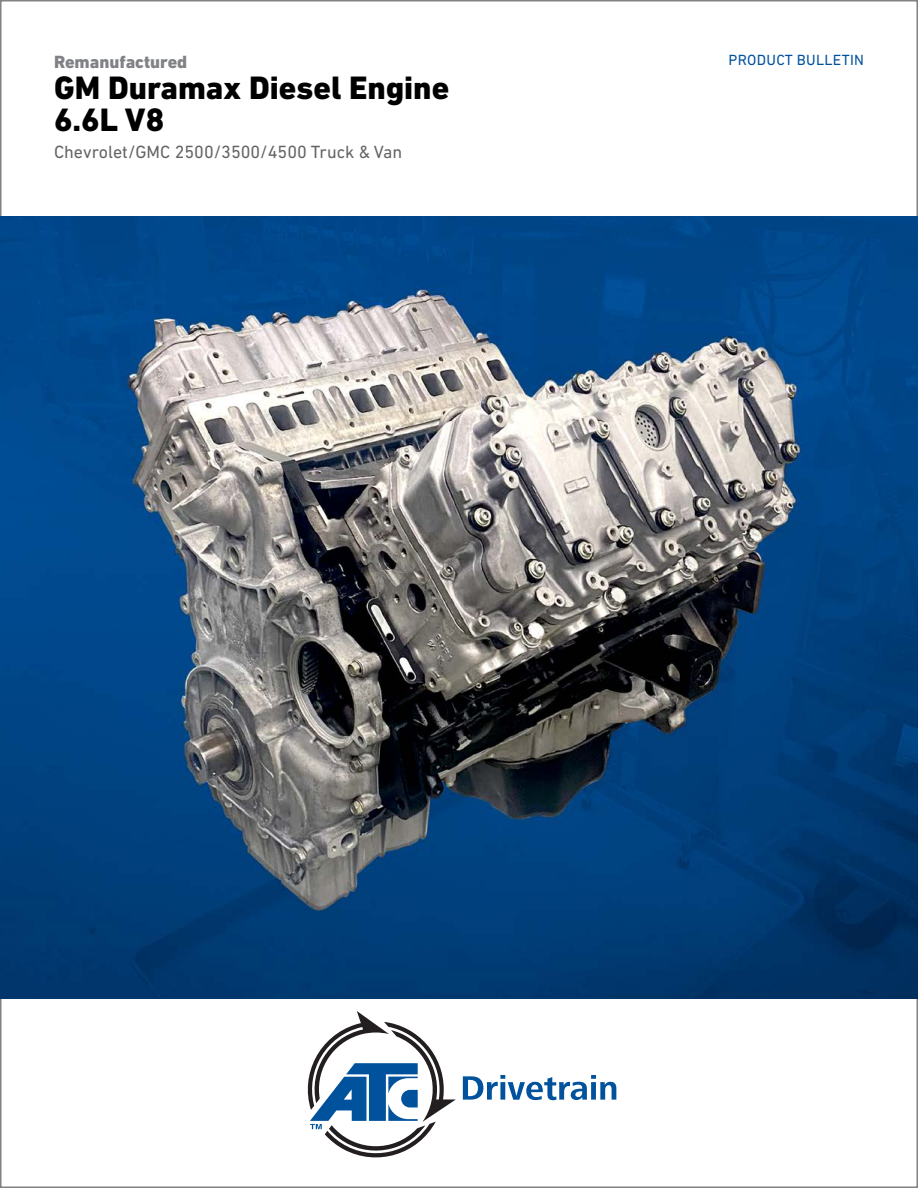
<style>
.page{position:relative;width:918px;height:1188px;background:#fff}
.page>*{position:absolute;margin:0;border:0;box-sizing:border-box;transform-origin:0 0}
.t1{font:800 33px/31.5px "DIN Next LT Pro";color:#000}
.t2{font:18px "DIN Next LT Pro";color:#636466}
.t3{font:800 18px "DIN Next LT Pro";color:#808285}
.t4{font:15px "DIN Next LT Pro";letter-spacing:.02em;color:#00529d}
</style>
<div class="page">
<img style="left:0;top:216px;width:918px;height:783px">
<svg style="left:463px;top:1075px;width:153px;height:25px"></svg>
<svg style="left:307px;top:1011px;width:149px;height:147px"></svg>
<p class="t3" style="left:54px;top:51px;width:135px">Remanufactured</p>
<h1 class="t1" style="left:54px;top:72px;width:397px">GM Duramax Diesel Engine<br>6.6L V8</h1>
<p class="t2" style="left:54px;top:142px;width:350px">Chevrolet/GMC 2500/3500/4500 Truck &amp; Van</p>
<p class="t4" style="left:729px;top:51px;width:137px">PRODUCT BULLETIN</p>
</div>
